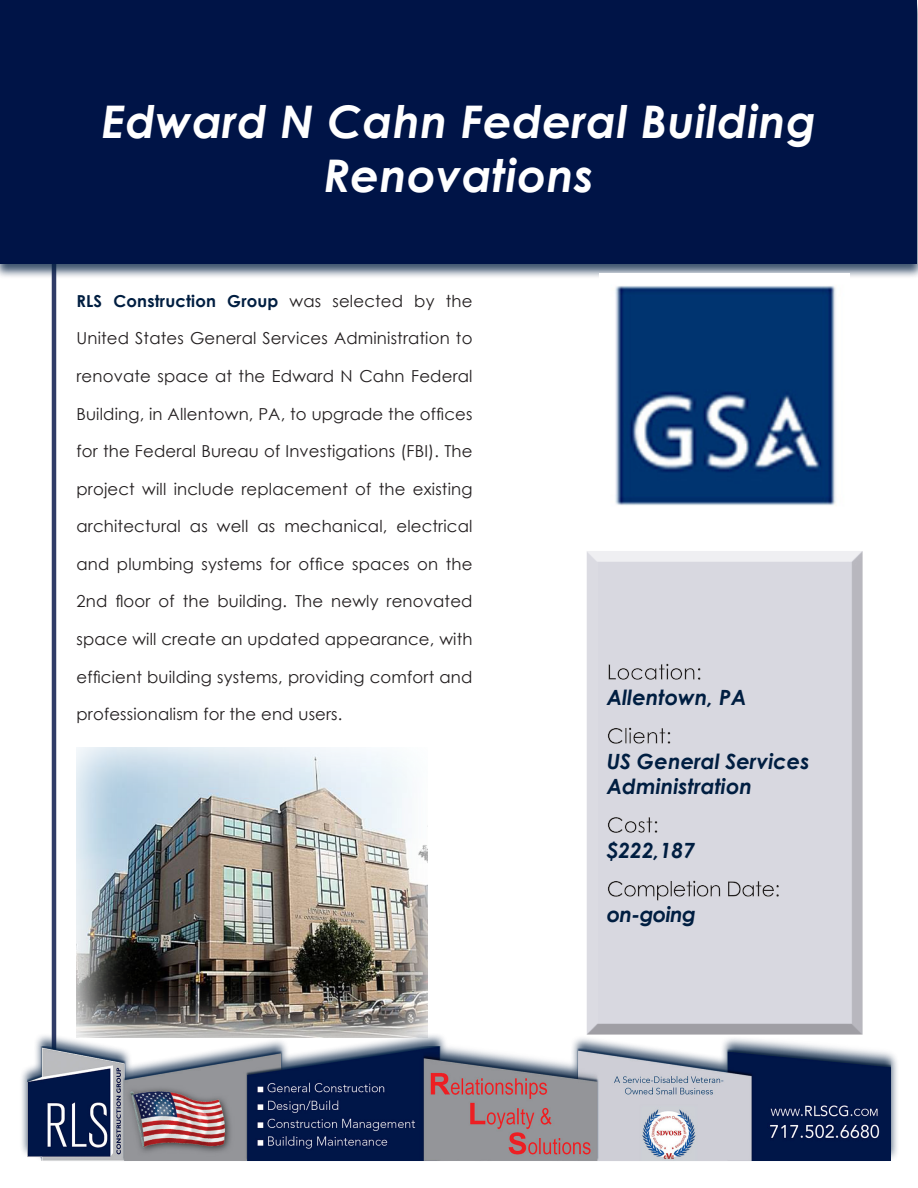
<style>
.page{position:relative;width:918px;height:1188px;background:#fff}
.page>*{position:absolute;margin:0;border:0;box-sizing:border-box;transform-origin:0 0}
.t1{font:italic 700 45px "Century Gothic";letter-spacing:.01em;color:#fff}
.t2{font:italic 700 21px/25.2px "Century Gothic";color:#001e41}
.t3{font:16.5px "Century Gothic";letter-spacing:.01em;color:#231f20}
.t4{font:700 16.5px "Century Gothic";letter-spacing:.01em;color:#001e41}
.s1{font-weight:400;color:#231f20}
</style>
<div class="page">
<hr style="left:52px;top:54px;width:4px;height:1080px;background:#303c67">
<div style="left:19px;top:1032px;width:880px;height:130px;background:#001e41;opacity:.75"></div>
<img style="left:27px;top:1047px;width:864px;height:114px">
<div style="left:0;top:0;width:918px;height:279px;background:#001e41;opacity:.75"></div>
<div style="left:1px;top:1px;width:916px;height:263px;background:#001447"></div>
<div style="left:586px;top:550px;width:277px;height:485px;background:#231f20;opacity:.75"></div>
<img style="left:76px;top:747px;width:351px;height:291px">
<img style="left:600px;top:273px;width:249px;height:233px">
<p class="t1" style="left:102px;top:88px;width:716px">Edward N Cahn Federal Building</p>
<p class="t1" style="left:324px;top:142px;width:272px">Renovations</p>
<p class="t4" style="left:76px;top:288px;width:397px">RLS Construction Group <span class="s1">was selected by the</span></p>
<p class="t3" style="left:76px;top:327px;width:398px">United States General Services Administration to</p>
<p class="t3" style="left:76px;top:364px;width:398px">renovate space at the Edward N Cahn Federal</p>
<p class="t3" style="left:76px;top:402px;width:398px">Building, in Allentown, PA, to upgrade the offices</p>
<p class="t3" style="left:76px;top:440px;width:398px">for the Federal Bureau of Investigations (FBI). The</p>
<p class="t3" style="left:76px;top:477px;width:398px">project will include replacement of the existing</p>
<p class="t3" style="left:76px;top:515px;width:397px">architectural as well as mechanical, electrical</p>
<p class="t3" style="left:76px;top:552px;width:398px">and plumbing systems for office spaces on the</p>
<p class="t3" style="left:76px;top:590px;width:398px">2nd floor of the building. The newly renovated</p>
<p class="t3" style="left:76px;top:627px;width:398px">space will create an updated appearance, with</p>
<p class="t3" style="left:76px;top:665px;width:398px">efficient building systems, providing comfort and</p>
<p class="t3" style="left:76px;top:703px;width:267px">professionalism for the end users.</p>
<p class="t2" style="left:607px;top:684px;width:141px">Allentown, PA</p>
<p class="t2" style="left:607px;top:747px;width:204px">US General Services<br>Administration</p>
<p class="t2" style="left:607px;top:837px;width:90px">$222,187</p>
<p class="t2" style="left:607px;top:900px;width:91px">on-going</p>
</div>
